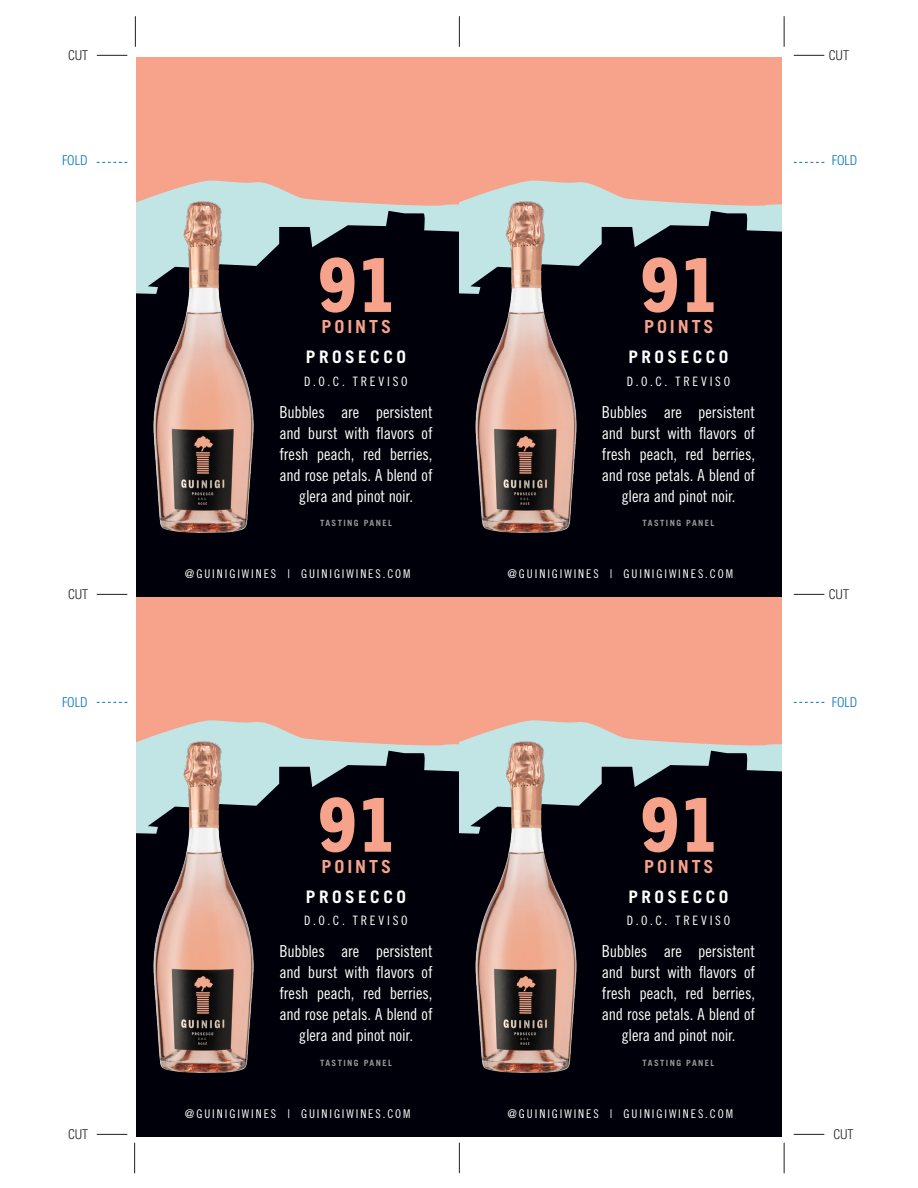
<style>
.page{position:relative;width:918px;height:1188px;background:#fff}
.page>*{position:absolute;margin:0;border:0;box-sizing:border-box;transform-origin:0 0}
.t1{font:75px "Trade Gothic Display 2 Base";letter-spacing:.025em;color:#f7a38c}
.t2{font:700 18px "Trade Gothic";letter-spacing:.16em;color:#f7a38c}
.t3{font:700 17.25px "Trade Gothic";letter-spacing:.2em;color:#fff}
.t4{font:16.5px/21px "Trade Gothic Cond Eighteen";letter-spacing:-.005em;color:#fff;text-align:center}
.t5{font:300 condensed 13.5px "Univers";color:#231f20}
.t6{font:300 condensed 13.5px "Univers";color:#0072bc}
.t7{font:12.9px "Trade Gothic Cond Eighteen";letter-spacing:.215em;color:#fff}
.t8{font:12px "Trade Gothic Cond Eighteen";letter-spacing:.16em;color:#fff}
.t9{font:700 8.55px "Trade Gothic";letter-spacing:.16em;color:#989898}
</style>
<div class="page">
<div style="left:136px;top:57px;width:323px;height:538px;background:#f7a38c"></div>
<svg style="left:136px;top:181px;width:323px;height:30px"></svg>
<svg style="left:136px;top:211px;width:323px;height:290px;fill:#00000b"></svg>
<div style="left:136px;top:501px;width:323px;height:96px;background:#00000b"></div>
<img style="left:149px;top:189px;width:116px;height:344px">
<div style="left:459px;top:57px;width:323px;height:538px;background:#f7a38c"></div>
<svg style="left:459px;top:181px;width:323px;height:30px"></svg>
<svg style="left:459px;top:211px;width:323px;height:290px;fill:#00000b"></svg>
<div style="left:459px;top:501px;width:323px;height:96px;background:#00000b"></div>
<img style="left:471px;top:189px;width:117px;height:344px">
<div style="left:136px;top:597px;width:323px;height:538px;background:#f7a38c"></div>
<svg style="left:136px;top:720px;width:323px;height:31px"></svg>
<svg style="left:136px;top:751px;width:323px;height:289px;fill:#00000b"></svg>
<div style="left:136px;top:1040px;width:323px;height:97px;background:#00000b"></div>
<img style="left:149px;top:729px;width:116px;height:344px">
<div style="left:459px;top:597px;width:323px;height:538px;background:#f7a38c"></div>
<svg style="left:459px;top:720px;width:323px;height:31px"></svg>
<svg style="left:459px;top:751px;width:323px;height:289px;fill:#00000b"></svg>
<div style="left:459px;top:1040px;width:323px;height:97px;background:#00000b"></div>
<img style="left:471px;top:729px;width:117px;height:344px">
<hr style="left:459px;top:16px;width:1px;height:31px;background:#231f20">
<hr style="left:459px;top:1143px;width:1px;height:30px;background:#231f20">
<hr style="left:97px;top:594px;width:30px;height:1px;background:#231f20">
<hr style="left:794px;top:594px;width:30px;height:1px;background:#231f20">
<svg style="left:97px;top:702px;width:30px;height:1px"></svg>
<svg style="left:794px;top:702px;width:30px;height:1px"></svg>
<svg style="left:97px;top:162px;width:30px;height:1px"></svg>
<svg style="left:794px;top:162px;width:30px;height:1px"></svg>
<hr style="left:135px;top:16px;width:1px;height:31px;background:#231f20">
<hr style="left:784px;top:16px;width:1px;height:31px;background:#231f20">
<hr style="left:134px;top:1143px;width:1px;height:30px;background:#231f20">
<hr style="left:784px;top:1143px;width:1px;height:30px;background:#231f20">
<hr style="left:97px;top:55px;width:30px;height:1px;background:#231f20">
<hr style="left:794px;top:55px;width:30px;height:1px;background:#231f20">
<hr style="left:97px;top:1134px;width:30px;height:1px;background:#231f20">
<hr style="left:794px;top:1134px;width:30px;height:1px;background:#231f20">
<p class="t5" style="left:68px;top:47px;width:22px">CUT</p>
<p class="t5" style="left:829px;top:47px;width:22px">CUT</p>
<p class="t6" style="left:62px;top:153px;width:27px">FOLD</p>
<p class="t6" style="left:832px;top:153px;width:27px">FOLD</p>
<p class="t1" style="left:319px;top:234px;width:78px">91</p>
<p class="t1" style="left:641px;top:234px;width:78px">91</p>
<p class="t2" style="left:322px;top:316px;width:71px">POINTS</p>
<p class="t2" style="left:644px;top:316px;width:71px">POINTS</p>
<p class="t3" style="left:306px;top:346px;width:102px">PROSECCO</p>
<p class="t7" style="left:304px;top:373px;width:105px">D.O.C. TREVISO</p>
<p class="t3" style="left:628px;top:346px;width:102px">PROSECCO</p>
<p class="t7" style="left:627px;top:373px;width:105px">D.O.C. TREVISO</p>
<p class="t4" style="left:279px;top:401px;width:155px">Bubbles are persistent and burst with flavors of fresh peach, red berries, and rose petals. A blend of glera and pinot noir.</p>
<p class="t4" style="left:602px;top:401px;width:155px">Bubbles are persistent and burst with flavors of fresh peach, red berries, and rose petals. A blend of glera and pinot noir.</p>
<p class="t9" style="left:320px;top:518px;width:73px">TASTING PANEL</p>
<p class="t9" style="left:643px;top:518px;width:73px">TASTING PANEL</p>
<p class="t8" style="left:185px;top:567px;width:227px">@GUINIGIWINES | GUINIGIWINES.COM</p>
<p class="t8" style="left:507px;top:567px;width:227px">@GUINIGIWINES | GUINIGIWINES.COM</p>
<p class="t5" style="left:68px;top:586px;width:22px">CUT</p>
<p class="t5" style="left:829px;top:586px;width:22px">CUT</p>
<p class="t6" style="left:62px;top:694px;width:27px">FOLD</p>
<p class="t6" style="left:832px;top:694px;width:27px">FOLD</p>
<p class="t1" style="left:319px;top:773px;width:78px">91</p>
<p class="t1" style="left:641px;top:773px;width:78px">91</p>
<p class="t2" style="left:322px;top:855px;width:71px">POINTS</p>
<p class="t2" style="left:644px;top:855px;width:71px">POINTS</p>
<p class="t3" style="left:306px;top:886px;width:102px">PROSECCO</p>
<p class="t7" style="left:304px;top:913px;width:105px">D.O.C. TREVISO</p>
<p class="t3" style="left:628px;top:886px;width:102px">PROSECCO</p>
<p class="t7" style="left:627px;top:913px;width:105px">D.O.C. TREVISO</p>
<p class="t4" style="left:279px;top:941px;width:155px">Bubbles are persistent and burst with flavors of fresh peach, red berries, and rose petals. A blend of glera and pinot noir.</p>
<p class="t4" style="left:602px;top:941px;width:155px">Bubbles are persistent and burst with flavors of fresh peach, red berries, and rose petals. A blend of glera and pinot noir.</p>
<p class="t9" style="left:320px;top:1057px;width:73px">TASTING PANEL</p>
<p class="t9" style="left:643px;top:1057px;width:73px">TASTING PANEL</p>
<p class="t8" style="left:185px;top:1106px;width:227px">@GUINIGIWINES | GUINIGIWINES.COM</p>
<p class="t8" style="left:507px;top:1106px;width:227px">@GUINIGIWINES | GUINIGIWINES.COM</p>
<p class="t5" style="left:68px;top:1127px;width:22px">CUT</p>
<p class="t5" style="left:833px;top:1127px;width:22px">CUT</p>
</div>
